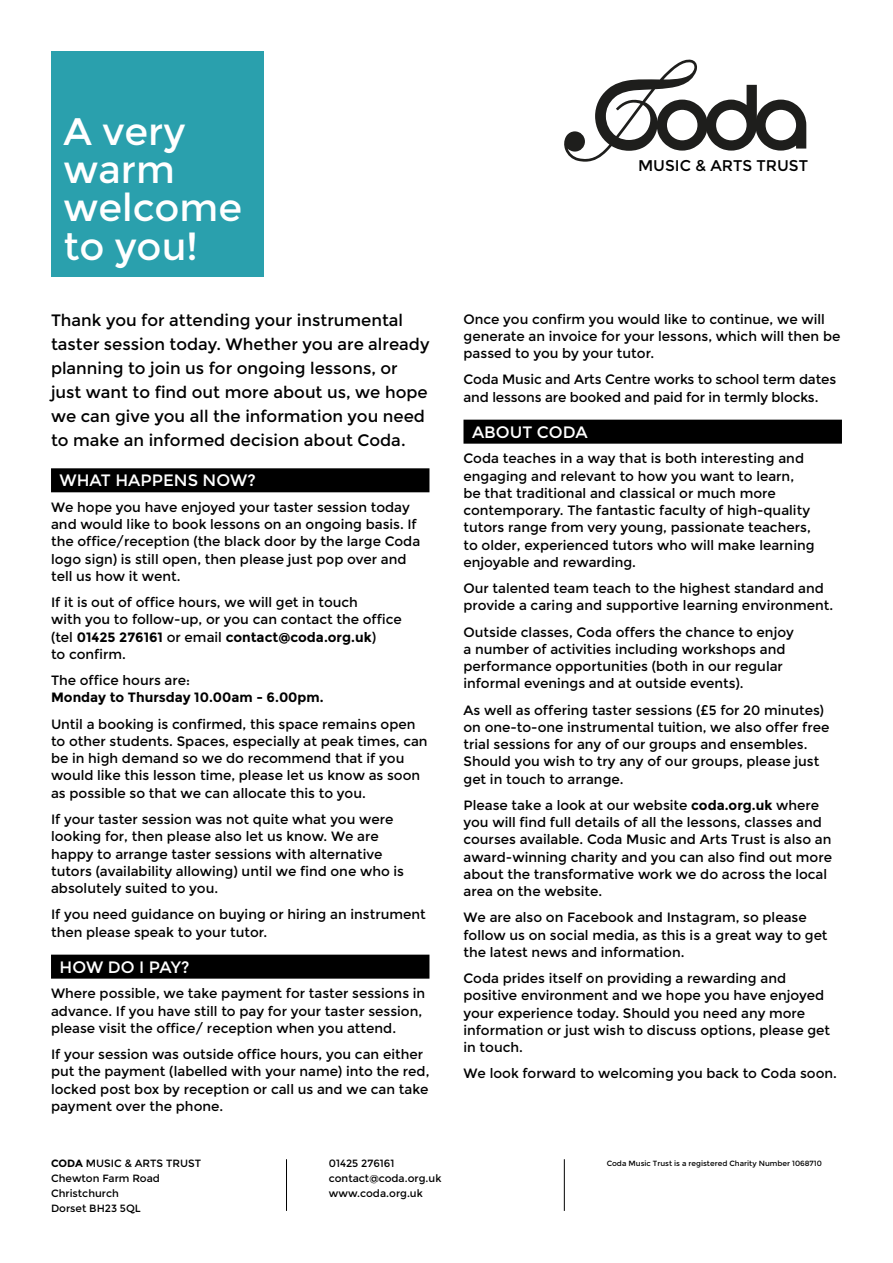
<style>
.page{position:relative;width:893px;height:1263px;background:#fff}
.page>*{position:absolute;margin:0;border:0;box-sizing:border-box;transform-origin:0 0}
.t1{font:38.4px/38.4px "Montserrat";color:#fff}
.t2{font:16.5px/24px "Montserrat";color:#000}
.t3{font:16.5px "Montserrat";color:#fff}
.t4{font:15.45px "Montserrat";color:#000}
.t5{font:13.5px/17.2px "Montserrat";color:#000}
.t6{font:700 13.5px "Montserrat";color:#000}
.t7{font:10.5px/15px "Montserrat";color:#000}
.t8{font:7.5px "Montserrat";color:#000}
.s1{font-weight:700}
</style>
<div class="page">
<hr style="left:286px;top:1159px;width:1px;height:52px;background:#000">
<hr style="left:564px;top:1159px;width:1px;height:52px;background:#000">
<div style="left:51px;top:468px;width:378px;height:24px;background:#000"></div>
<div style="left:51px;top:955px;width:378px;height:24px;background:#000"></div>
<div style="left:463px;top:420px;width:379px;height:24px;background:#000"></div>
<div style="left:51px;top:51px;width:213px;height:226px;background:#2aa0ad"></div>
<svg style="left:564px;top:60px;width:242px;height:102px"></svg>
<h1 class="t1" style="left:64px;top:112px;width:180px">A very warm welcome to you!</h1>
<p class="t2" style="left:51px;top:309px;width:380px">Thank you for attending your instrumental taster session today. Whether you are already planning to join us for ongoing lessons, or just want to find out more about us, we hope we can give you all the information you need to make an informed decision about Coda.</p>
<p class="t3" style="left:60px;top:471px;width:198px">WHAT HAPPENS NOW?</p>
<p class="t5" style="left:51px;top:499px;width:371px">We hope you have enjoyed your taster session today and would like to book lessons on an ongoing basis. If the office/reception (the black door by the large Coda logo sign) is still open, then please just pop over and tell us how it went.</p>
<p class="t5" style="left:51px;top:594px;width:352px">If it is out of office hours, we will get in touch<br>with you to follow-up, or you can contact the office (tel <span class="s1">01425 276161</span> or email <span class="s1">contact@coda.org.uk</span>)<br>to confirm.</p>
<p class="t5" style="left:51px;top:672px;width:141px">The office hours are:</p>
<p class="t6" style="left:51px;top:690px;width:274px">Monday to Thursday 10.00am - 6.00pm.</p>
<p class="t5" style="left:51px;top:715px;width:378px">Until a booking is confirmed, this space remains open to other students. Spaces, especially at peak times, can be in high demand so we do recommend that if you would like this lesson time, please let us know as soon as possible so that we can allocate this to you.</p>
<p class="t5" style="left:51px;top:811px;width:355px">If your taster session was not quite what you were looking for, then please also let us know. We are happy to arrange taster sessions with alternative tutors (availability allowing) until we find one who is absolutely suited to you.</p>
<p class="t5" style="left:51px;top:906px;width:376px">If you need guidance on buying or hiring an instrument then please speak to your tutor.</p>
<p class="t3" style="left:60px;top:957px;width:132px">HOW DO I PAY?</p>
<p class="t5" style="left:51px;top:985px;width:376px">Where possible, we take payment for taster sessions in advance. If you have still to pay for your taster session, please visit the office/ reception when you attend.</p>
<p class="t5" style="left:51px;top:1046px;width:380px">If your session was outside office hours, you can either put the payment (labelled with your name) into the red, locked post box by reception or call us and we can take payment over the phone.</p>
<p class="t4" style="left:638px;top:156px;width:172px">MUSIC &amp; ARTS TRUST</p>
<p class="t5" style="left:463px;top:310px;width:378px">Once you confirm you would like to continue, we will generate an invoice for your lessons, which will then be passed to you by your tutor.</p>
<p class="t5" style="left:463px;top:371px;width:374px">Coda Music and Arts Centre works to school term dates and lessons are booked and paid for in termly blocks.</p>
<p class="t3" style="left:472px;top:422px;width:117px">ABOUT CODA</p>
<p class="t5" style="left:463px;top:450px;width:353px">Coda teaches in a way that is both interesting and engaging and relevant to how you want to learn, be that traditional and classical or much more contemporary. The fantastic faculty of high-quality tutors range from very young, passionate teachers, to older, experienced tutors who will make learning enjoyable and rewarding.</p>
<p class="t5" style="left:463px;top:580px;width:371px">Our talented team teach to the highest standard and provide a caring and supportive learning environment.</p>
<p class="t5" style="left:463px;top:623px;width:332px">Outside classes, Coda offers the chance to enjoy a number of activities including workshops and performance opportunities (both in our regular informal evenings and at outside events).</p>
<p class="t5" style="left:463px;top:701px;width:367px">As well as offering taster sessions (£5 for 20 minutes) on one-to-one instrumental tuition, we also offer free trial sessions for any of our groups and ensembles.<br>Should you wish to try any of our groups, please just get in touch to arrange.</p>
<p class="t5" style="left:463px;top:797px;width:370px">Please take a look at our website <span class="s1">coda.org.uk</span> where you will find full details of all the lessons, classes and courses available. Coda Music and Arts Trust is also an award-winning charity and you can also find out more about the transformative work we do across the local area on the website.</p>
<p class="t5" style="left:463px;top:909px;width:366px">We are also on Facebook and Instagram, so please follow us on social media, as this is a great way to get the latest news and information.</p>
<p class="t5" style="left:463px;top:970px;width:368px">Coda prides itself on providing a rewarding and positive environment and we hope you have enjoyed your experience today. Should you need any more information or just wish to discuss options, please get in touch.</p>
<p class="t5" style="left:463px;top:1065px;width:375px">We look forward to welcoming you back to Coda soon.</p>
<p class="t7" style="left:51px;top:1156px;width:151px"><span class="s1">CODA</span> MUSIC &amp; ARTS TRUST<br>Chewton Farm Road<br>Christchurch<br>Dorset BH23 5QL</p>
<p class="t7" style="left:329px;top:1156px;width:114px">01425 276161 contact@coda.org.uk www.coda.org.uk</p>
<p class="t8" style="left:607px;top:1159px;width:217px">Coda Music Trust is a registered Charity Number 1068710</p>
</div>
